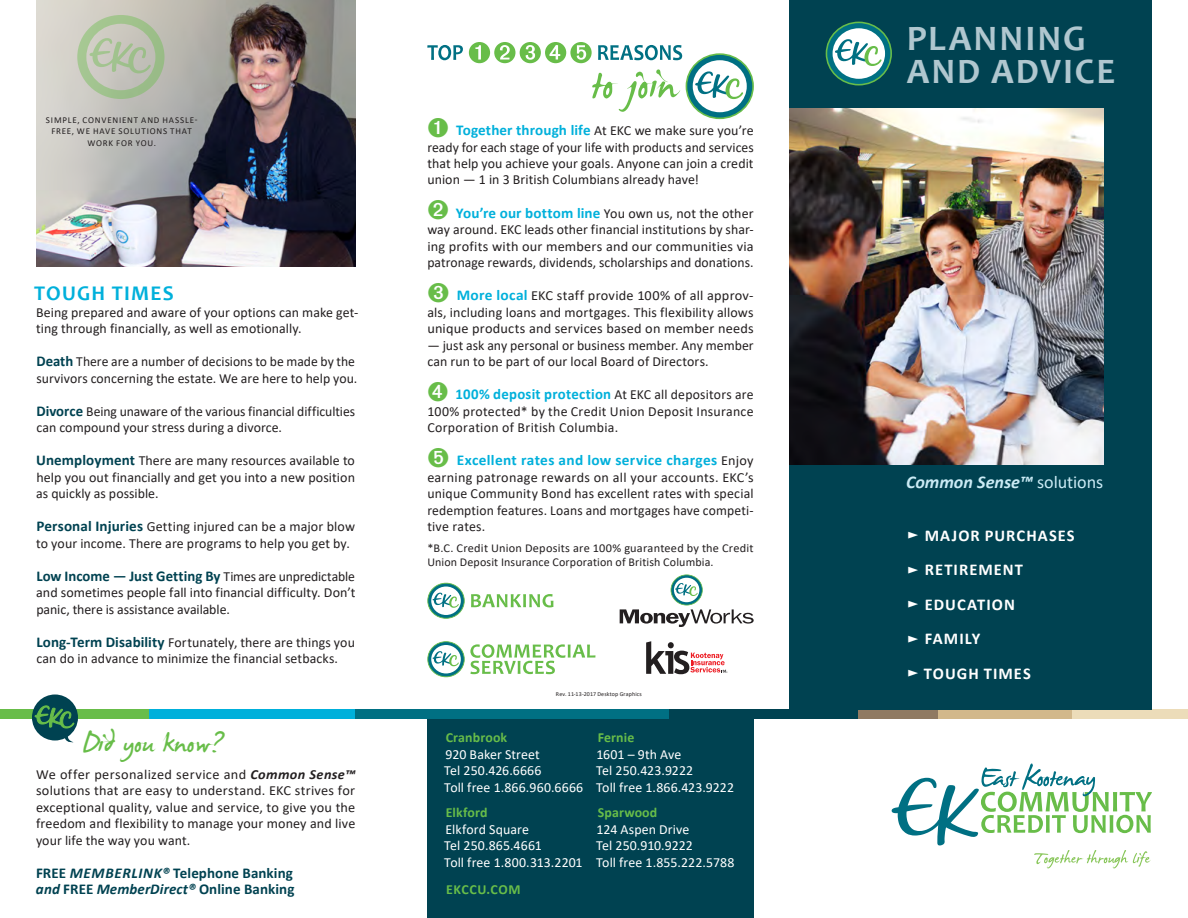
<style>
.page{position:relative;width:1188px;height:918px;background:#fff}
.page>*{position:absolute;margin:0;border:0;box-sizing:border-box;transform-origin:0 0}
.t1{font:45px "James Fajardo";color:#68bd49}
.t2{font:700 36px/33px "Candara";letter-spacing:.055em;color:#b0c7cf}
.t3{font:700 21px "Candara";letter-spacing:.06em;color:#00b0db}
.t4{font:italic 700 18px "Calibri";color:#cbebf5}
.t5{font:700 16.5px/34.5px "Calibri";letter-spacing:.06em;color:#fff}
.t6{font:700 15px/16.5px "Calibri";letter-spacing:.005em;color:#004251}
.t7{font:700 15px "Calibri";letter-spacing:.02em;color:#00b0db}
.t8{font:13.8px/16.5px "Calibri";letter-spacing:.005em;color:#231f20}
.t9{font:13.8px/16.5px "Calibri";letter-spacing:.005em;color:#fff}
.t10{font:700 13.8px "Calibri";letter-spacing:.01em;color:#68bd49}
.t11{font:700 13.8px "Calibri";letter-spacing:.045em;color:#68bd49}
.t12{font:12px/13.5px "Calibri";letter-spacing:.015em;color:#231f20}
.t13{font:9px/11.7px "Calibri";letter-spacing:.09em;color:#231f20;text-align:center}
.t14{font:6px "Calibri";letter-spacing:.02em;color:#231f20}
.s1{font-weight:700;font-size:15px;color:#004251}
.s2{font-weight:400;font-size:13.8px;color:#231f20}
.s3{font-weight:700;font-style:italic}
.s4{font-style:italic}
.s5{color:#68bd49}
.s6{font-weight:700;font-size:15px;color:#00b0db}
.s7{font-weight:400;font-style:normal}
</style>
<div class="page">
<svg style="left:892px;top:764px;width:260px;height:104px"></svg>
<div style="left:427px;top:714px;width:327px;height:204px;background:#004251"></div>
<div style="left:0;top:709px;width:197px;height:10px;background:#68bd49"></div>
<div style="left:150px;top:709px;width:210px;height:10px;background:#00b0db"></div>
<div style="left:660px;top:709px;width:199px;height:10px;background:#004251"></div>
<div style="left:858px;top:709px;width:81px;height:10px;background:#907a62"></div>
<div style="left:938px;top:709px;width:135px;height:10px;background:#d2b88b"></div>
<div style="left:1072px;top:709px;width:116px;height:10px;background:#ecdcb9"></div>
<div style="left:355px;top:709px;width:314px;height:10px;background:#007083"></div>
<svg style="left:427px;top:583px;width:38px;height:36px"></svg>
<svg style="left:471px;top:594px;width:82px;height:13px"></svg>
<svg style="left:427px;top:641px;width:168px;height:36px"></svg>
<svg style="left:620px;top:575px;width:134px;height:52px"></svg>
<svg style="left:646px;top:641px;width:82px;height:33px"></svg>
<svg style="left:469px;top:42px;width:285px;height:77px"></svg>
<svg style="left:427px;top:45px;width:36px;height:15px"></svg>
<div style="left:790px;top:0;width:362px;height:709px;background:#004251"></div>
<svg style="left:826px;top:22px;width:66px;height:64px"></svg>
<svg style="left:32px;top:694px;width:46px;height:49px"></svg>
<img style="left:790px;top:108px;width:313px;height:357px">
<img style="left:36px;top:0;width:319px;height:267px">
<svg style="left:77px;top:15px;width:88px;height:84px;background:#b8c3aa"></svg>
<p class="t13" style="left:46px;top:114px;width:153px">SIMPLE, CONVENIENT AND HASSLE-<br>FREE, WE HAVE SOLUTIONS THAT<br>WORK FOR YOU.</p>
<h3 class="t3" style="left:34px;top:280px;width:141px">TOUGH TIMES</h3>
<p class="t8" style="left:36px;top:303px;width:324px">Being prepared and aware of your options can make get&shy;ting through financially, as well as emotionally.</p>
<p class="t8" style="left:36px;top:353px;width:323px"><span class="s1">Death</span> There are a number of decisions to be made by the survivors concerning the estate. We are here to help you.</p>
<p class="t8" style="left:36px;top:402px;width:320px"><span class="s1">Divorce</span> Being unaware of the various financial difficulties can compound your stress during a divorce.</p>
<p class="t8" style="left:36px;top:452px;width:320px;text-align:justify"><span class="s1">Unemployment</span> There are many resources available to help you out financially and get you into a new position as quickly as possible.</p>
<p class="t8" style="left:36px;top:518px;width:320px"><span class="s1">Personal Injuries</span> Getting injured can be a major blow to your income. There are programs to help you get by.</p>
<p class="t6" style="left:36px;top:567px;width:320px">Low Income — Just Getting By <span class="s2">Times are unpredictable</span></p>
<p class="t8" style="left:36px;top:584px;width:321px">and sometimes people fall into financial difficulty. Don’t panic, there is assistance available.</p>
<p class="t8" style="left:36px;top:633px;width:320px"><span class="s1">Long-Term Disability</span> Fortunately, there are things you can do in advance to minimize the financial setbacks.</p>
<h1 class="t1" style="left:83px;top:720px;width:144px">Did you know?</h1>
<p class="t8" style="left:36px;top:765px;width:321px;text-align:justify">We offer personalized service and <span class="s3">Common Sense™ </span>solutions that are easy to understand. EKC strives for exceptional quality, value and service, to give you the freedom and flexibility to manage your money and live your life the way you want.</p>
<p class="t6" style="left:36px;top:864px;width:260px">FREE <span class="s4">MEMBERLINK®</span> Telephone Banking <span class="s4">and</span> FREE <span class="s4">MemberDirect®</span> Online Banking</p>
<p class="t8" style="left:427px;top:122px;width:328px;text-align:justify"><span class="s5">➊</span> <span class="s6">Together through life</span> At EKC we make sure you’re ready for each stage of your life with products and services that help you achieve your goals. Anyone can join a credit union — 1 in 3 British Columbians already have!</p>
<p class="t8" style="left:427px;top:204px;width:328px;text-align:justify"><span class="s5">➋</span> <span class="s6">You’re our bottom line</span> You own us, not the other way around. EKC leads other financial institutions by shar&shy;ing profits with our members and our communities via patronage rewards, dividends, scholarships and donations.</p>
<p class="t8" style="left:427px;top:287px;width:328px;text-align:justify"><span class="s5">➌</span> <span class="s6">More local</span> EKC staff provide 100% of all approv&shy;als, including loans and mortgages. This flexibility allows unique products and services based on member needs</p>
<p class="t8" style="left:427px;top:336px;width:328px">— just ask any personal or business member. Any member can run to be part of our local Board of Directors.</p>
<p class="t7" style="left:427px;top:383px;width:328px"><span class="s5">➍</span> 100% deposit protection <span class="s2">At EKC all depositors are</span></p>
<p class="t8" style="left:427px;top:402px;width:328px">100% protected* by the Credit Union Deposit Insurance<br>Corporation of British Columbia.</p>
<p class="t7" style="left:427px;top:449px;width:328px"><span class="s5">➎</span> Excellent rates and low service charges <span class="s2">Enjoy</span></p>
<p class="t8" style="left:427px;top:468px;width:328px;text-align:justify">earning patronage rewards on all your accounts. EKC’s unique Community Bond has excellent rates with special redemption features. Loans and mortgages have competi&shy;tive rates.</p>
<p class="t12" style="left:427px;top:541px;width:328px">*B.C. Credit Union Deposits are 100% guaranteed by the Credit<br>Union Deposit Insurance Corporation of British Columbia.</p>
<p class="t14" style="left:556px;top:690px;width:87px">Rev. 11-13-2017 Desktop Graphics</p>
<p class="t10" style="left:446px;top:728px;width:63px">Cranbrook</p>
<p class="t9" style="left:444px;top:746px;width:140px">920 Baker Street<br>Tel 250.426.6666<br>Toll free 1.866.960.6666</p>
<p class="t10" style="left:446px;top:803px;width:43px">Elkford</p>
<p class="t9" style="left:444px;top:821px;width:140px">Elkford Square<br>Tel 250.865.4661<br>Toll free 1.800.313.2201</p>
<p class="t11" style="left:446px;top:880px;width:76px">EKCCU.COM</p>
<p class="t10" style="left:598px;top:728px;width:38px">Fernie</p>
<p class="t9" style="left:596px;top:746px;width:139px">1601 – 9th Ave<br>Tel 250.423.9222<br>Toll free 1.866.423.9222</p>
<p class="t10" style="left:598px;top:803px;width:61px">Sparwood</p>
<p class="t9" style="left:596px;top:821px;width:140px">124 Aspen Drive<br>Tel 250.910.9222<br>Toll free 1.855.222.5788</p>
<h2 class="t2" style="left:907px;top:21px;width:210px">PLANNING<br>AND ADVICE</h2>
<h3 class="t4" style="left:906px;top:469px;width:199px">Common Sense™ <span class="s7">solutions</span></h3>
<p class="t5" style="left:924px;top:518px;width:152px">MAJOR PURCHASES<br>RETIREMENT<br>EDUCATION<br>FAMILY<br>TOUGH TIMES</p>
</div>
